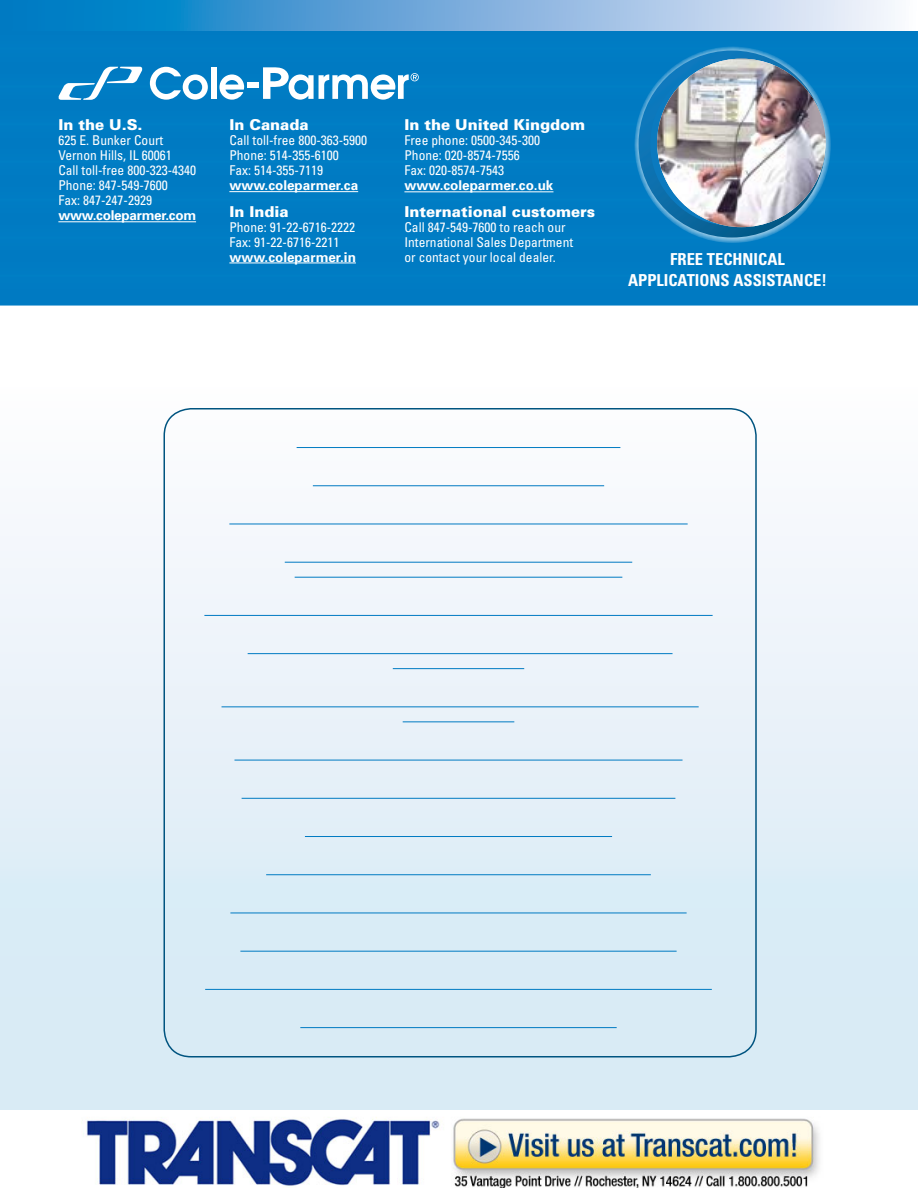
<style>
.page{position:relative;width:918px;height:1188px;background:#fff}
.page>*{position:absolute;margin:0;border:0;box-sizing:border-box;transform-origin:0 0}
.t1{font:700 condensed 16.5px/21px "Univers";color:#fff;text-align:center}
.t2{font:900 15px "Univers";color:#fff}
.t3{font:condensed 13.5px/15px "Univers";color:#fff}
.t4{font:700 13.5px "Univers";color:#fff}
.t5{font:700 13.5px "Univers";letter-spacing:-.02em;color:#fff}
</style>
<div class="page">
<div style="left:0;top:386px;width:918px;height:802px;background:linear-gradient(to bottom,#fafafd,#cce5f2)"></div>
<div style="left:0;top:30px;width:918px;height:276px;background:#007bc3"></div>
<svg style="left:0;top:0;width:895px;height:30px"></svg>
<svg style="left:150px;top:67px;width:58px;height:33px"></svg>
<div style="left:211px;top:67px;width:6px;height:32px;background:#fff"></div>
<svg style="left:219px;top:74px;width:25px;height:26px"></svg>
<div style="left:248px;top:83px;width:11px;height:5px;background:#fff"></div>
<svg style="left:263px;top:67px;width:156px;height:33px"></svg>
<svg style="left:58px;top:67px;width:85px;height:33px"></svg>
<svg style="left:634px;top:46px;width:197px;height:197px"></svg>
<svg style="left:639px;top:51px;width:187px;height:187px"></svg>
<div style="left:650px;top:62px;width:164px;height:164px;background:#0b7abf;border-radius:50%"></div>
<img style="left:657px;top:59px;width:169px;height:168px;border-radius:50%">
<hr style="left:404px;top:192px;width:149px;height:1px;background:#fff">
<hr style="left:58px;top:221px;width:138px;height:1px;background:#fff">
<hr style="left:229px;top:191px;width:129px;height:1px;background:#fff">
<hr style="left:229px;top:263px;width:127px;height:1px;background:#fff">
<hr style="left:297px;top:447px;width:323px;height:1px;background:#007ac2">
<hr style="left:313px;top:485px;width:291px;height:1px;background:#007ac2">
<hr style="left:229px;top:524px;width:459px;height:1px;background:#007ac2">
<hr style="left:285px;top:562px;width:347px;height:1px;background:#007ac2">
<hr style="left:295px;top:577px;width:327px;height:1px;background:#007ac2">
<hr style="left:204px;top:615px;width:509px;height:1px;background:#007ac2">
<hr style="left:248px;top:653px;width:425px;height:1px;background:#007ac2">
<hr style="left:393px;top:668px;width:131px;height:1px;background:#007ac2">
<hr style="left:222px;top:707px;width:477px;height:1px;background:#007ac2">
<hr style="left:403px;top:722px;width:111px;height:1px;background:#007ac2">
<hr style="left:234px;top:760px;width:449px;height:1px;background:#007ac2">
<hr style="left:242px;top:798px;width:433px;height:1px;background:#007ac2">
<hr style="left:305px;top:836px;width:307px;height:1px;background:#007ac2">
<hr style="left:266px;top:874px;width:385px;height:1px;background:#007ac2">
<hr style="left:230px;top:913px;width:457px;height:1px;background:#007ac2">
<hr style="left:240px;top:951px;width:437px;height:1px;background:#007ac2">
<hr style="left:205px;top:989px;width:507px;height:1px;background:#007ac2">
<hr style="left:300px;top:1027px;width:317px;height:1px;background:#007ac2">
<img style="left:0;top:1111px;width:918px;height:77px">
<p class="t2" style="left:58px;top:116px;width:86px">In the U.S.</p>
<p class="t3" style="left:58px;top:133px;width:139px">625 E. Bunker Court<br>Vernon Hills, IL 60061<br>Call toll-free 800-323-4340<br>Phone: 847-549-7600<br>Fax: 847-247-2929</p>
<p class="t5" style="left:58px;top:208px;width:139px">www.coleparmer.com</p>
<p class="t2" style="left:229px;top:116px;width:81px">In Canada</p>
<p class="t3" style="left:229px;top:133px;width:139px">Call toll-free 800-363-5900<br>Phone: 514-355-6100<br>Fax: 514-355-7119</p>
<p class="t4" style="left:229px;top:177px;width:130px">www.coleparmer.ca</p>
<p class="t2" style="left:229px;top:202px;width:61px">In India</p>
<p class="t3" style="left:229px;top:219px;width:127px">Phone: 91-22-6716-2222<br>Fax: 91-22-6716-2211</p>
<p class="t4" style="left:229px;top:249px;width:128px">www.coleparmer.in</p>
<p class="t2" style="left:404px;top:116px;width:182px">In the United Kingdom</p>
<p class="t3" style="left:404px;top:133px;width:137px">Free phone: 0500-345-300<br>Phone: 020-8574-7556<br>Fax: 020-8574-7543</p>
<p class="t4" style="left:404px;top:178px;width:151px">www.coleparmer.co.uk</p>
<p class="t2" style="left:404px;top:202px;width:192px">International customers</p>
<p class="t3" style="left:404px;top:220px;width:170px">Call 847-549-7600 to reach our<br>International Sales Department or contact your local dealer.</p>
<p class="t1" style="left:628px;top:249px;width:200px">FREE TECHNICAL<br>APPLICATIONS ASSISTANCE!</p>
</div>
